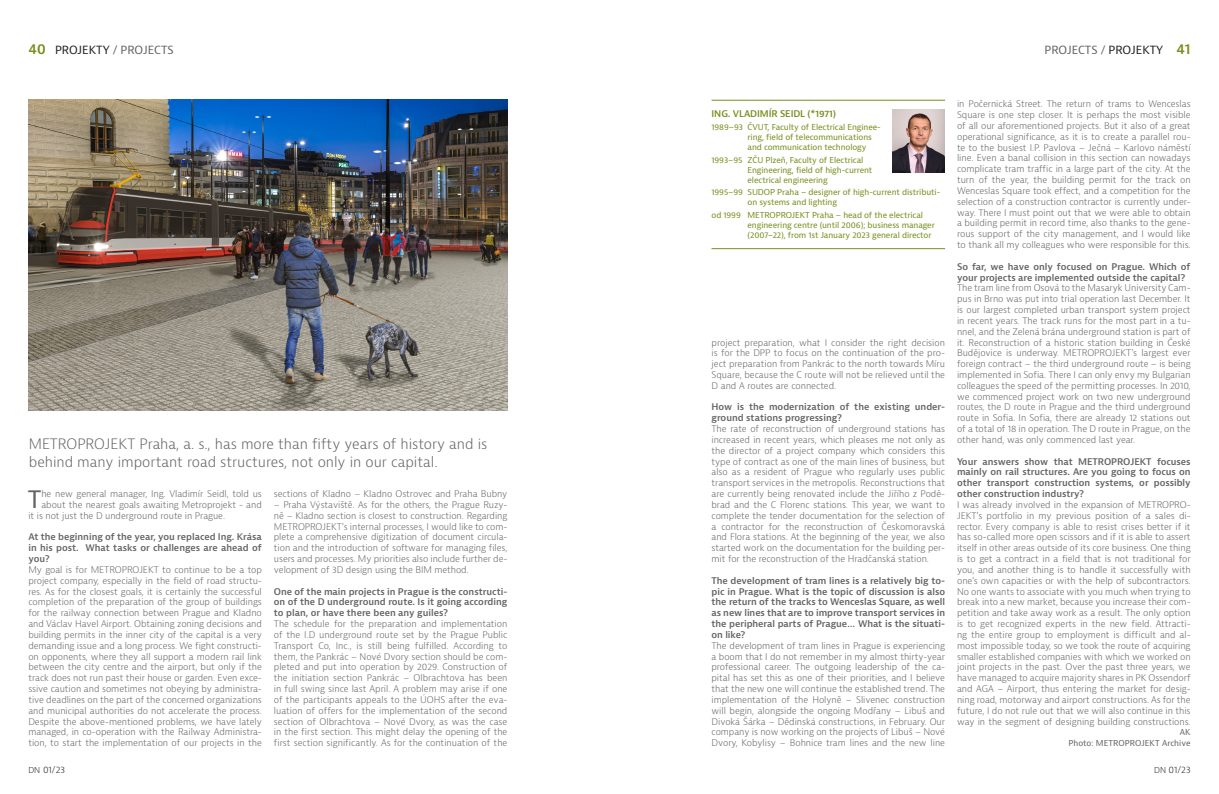
<style>
.page{position:relative;width:1219px;height:794px;background:#fff}
.page>*{position:absolute;margin:0;border:0;box-sizing:border-box;transform-origin:0 0}
.t1{font:23.4px "Bernina Sans";color:#636366}
.t2{font:300 14px/18px "Bernina Sans";color:#636366}
.t3{font:600 14px "Bernina Sans";color:#778e1d}
.t4{font:11px "Bernina Sans";color:#636366}
.chleba_EN{font:300 9px/10.8px "Bernina Sans";letter-spacing:-.005em;color:#636366;text-align:justify}
.chleba_EN-2{font:600 9px/10.8px "Bernina Sans";letter-spacing:-.005em;color:#636366;text-align:justify}
.t5{font:600 9px "Bernina Sans";letter-spacing:-.01em;color:#778e1d}
.t6{font:300 9px "Bernina Sans";color:#231f20}
.t7{font:8px/10px "Bernina Sans";letter-spacing:-.01em;color:#778e1d}
.chleba_EN-3{font:8px "Bernina Sans";letter-spacing:.005em;color:#636366}
.s1{color:#231f20}
.s2{font-size:8px}
</style>
<div class="page">
<img style="left:28px;top:100px;width:479px;height:310px">
<hr style="left:711px;top:100px;width:234px;height:1px;background:#778e1d">
<hr style="left:711px;top:248px;width:234px;height:1px;background:#778e1d">
<img style="left:893px;top:110px;width:52px;height:63px">
<h2 class="t3" style="left:28px;top:39px;width:19px">40</h2>
<h2 class="t3" style="left:1177px;top:39px;width:16px">41</h2>
<p class="t4" style="left:55px;top:42px;width:120px"><span class="s1">PROJEKTY</span> / PROJECTS</p>
<p class="t4" style="left:1044px;top:42px;width:120px">PROJECTS / <span class="s1">PROJEKTY</span></p>
<p class="t2" style="left:29px;top:435px;width:460px">METROPROJEKT Praha, a. s., has more than fifty years of history and is behind many important road structures, not only in our capital.</p>
<p class="chleba_EN" style="left:274px;top:488px;width:235px">sections of Kladno – Kladno Ostrovec and Praha Bubny</p>
<p class="chleba_EN" style="left:274px;top:499px;width:235px">– Praha Výstaviště. As for the others, the Prague Ruzy&shy;ně – Kladno section is closest to construction. Regarding METROPROJEKT’s internal processes, I would like to com&shy;plete a comprehensive digitization of document circula&shy;tion and the introduction of software for managing files, users and processes. My priorities also include further de&shy;velopment of 3D design using the BIM method.</p>
<p class="chleba_EN-2" style="left:274px;top:586px;width:235px">One of the main projects in Prague is the constructi&shy;on of the D underground route. Is it going according to plan, or have there been any guiles?</p>
<p class="chleba_EN" style="left:274px;top:618px;width:235px">The schedule for the preparation and implementation of the I.D underground route set by the Prague Public Transport Co, Inc., is still being fulfilled. According to them, the Pankrác – Nové Dvory section should be com&shy;pleted and put into operation by 2029. Construction of the initiation section Pankrác – Olbrachtova has been in full swing since last April. A problem may arise if one of the participants appeals to the ÚOHS after the eva&shy;luation of offers for the implementation of the second section of Olbrachtova – Nové Dvory, as was the case in the first section. This might delay the opening of the first section significantly. As for the continuation of the</p>
<p class="t1" style="left:28px;top:484px;width:15px">T</p>
<p class="chleba_EN" style="left:41px;top:488px;width:222px">he new general manager, Ing. Vladimír Seidl, told us</p>
<p class="chleba_EN" style="left:41px;top:499px;width:222px">about the nearest goals awaiting Metroprojekt - and</p>
<p class="chleba_EN" style="left:28px;top:510px;width:198px">it is not just the D underground route in Prague.</p>
<p class="chleba_EN-2" style="left:28px;top:532px;width:235px">At the beginning of the year, you replaced Ing. Krása in his post. What tasks or challenges are ahead of you?</p>
<p class="chleba_EN" style="left:28px;top:564px;width:235px">My goal is for METROPROJEKT to continue to be a top project company, especially in the field of road structu&shy;res. As for the closest goals, it is certainly the successful completion of the preparation of the group of buildings for the railway connection between Prague and Kladno and Václav Havel Airport. Obtaining zoning decisions and building permits in the inner city of the capital is a very demanding issue and a long process. We fight constructi&shy;on opponents, where they all support a modern rail link between the city centre and the airport, but only if the track does not run past their house or garden. Even exce&shy;ssive caution and sometimes not obeying by administra&shy;tive deadlines on the part of the concerned organizations and municipal authorities do not accelerate the process.<br>Despite the above-mentioned problems, we have lately managed, in co-operation with the Railway Administra&shy;tion, to start the implementation of our projects in the</p>
<p class="t5" style="left:711px;top:108px;width:126px">ING. VLADIMÍR SEIDL (*1971)</p>
<p class="t7" style="left:747px;top:122px;width:135px;text-indent:-36px">1989–93 ČVUT, Faculty of Electrical Enginee&shy;ring, field of telecommunications and communication technology</p>
<p class="t7" style="left:747px;top:155px;width:126px;text-indent:-36px">1993–95 ZČU Plzeň, Faculty of Electrical<br>Engineering, field of high-current electrical engineering</p>
<p class="t7" style="left:747px;top:188px;width:194px;text-indent:-36px">1995–99 SUDOP Praha – designer of high-current distributi&shy;on systems and lighting</p>
<p class="t7" style="left:747px;top:210px;width:189px;text-indent:-36px">od 1999 METROPROJEKT Praha – head of the electrical engineering centre (until 2006); business manager (2007–22), from 1st January 2023 general director</p>
<p class="chleba_EN" style="left:711px;top:337px;width:235px">project preparation, what I consider the right decision is for the DPP to focus on the continuation of the pro&shy;ject preparation from Pankrác to the north towards Míru Square, because the C route will not be relieved until the D and A routes are connected.</p>
<p class="chleba_EN-2" style="left:711px;top:402px;width:235px">How is the modernization of the existing under&shy;ground stations progressing?</p>
<p class="chleba_EN" style="left:711px;top:423px;width:235px">The rate of reconstruction of underground stations has increased in recent years, which pleases me not only as the director of a project company which considers this type of contract as one of the main lines of business, but also as a resident of Prague who regularly uses public transport services in the metropolis. Reconstructions that are currently being renovated include the Jiřího z Podě&shy;brad and the C Florenc stations. This year, we want to complete the tender documentation for the selection of a contractor for the reconstruction of Českomoravská and Flora stations. At the beginning of the year, we also started work on the documentation for the building per&shy;mit for the reconstruction of the Hradčanská station.</p>
<p class="chleba_EN-2" style="left:711px;top:575px;width:235px">The development of tram lines is a relatively big to&shy;pic in Prague. What is the topic of discussion is also the return of the tracks to Wenceslas Square, as well as new lines that are to improve transport services in the peripheral parts of Prague… What is the situati&shy;on like?</p>
<p class="chleba_EN" style="left:711px;top:640px;width:235px">The development of tram lines in Prague is experiencing a boom that I do not remember in my almost thirty-year professional career. The outgoing leadership of the ca&shy;pital has set this as one of their priorities, and I believe that the new one will continue the established trend. The implementation of the Holyně – Slivenec construction will begin, alongside the ongoing Modřany – Libuš and Divoká Šárka – Dědinská constructions, in February. Our company is now working on the projects of Libuš – Nové Dvory, Kobylisy – Bohnice tram lines and the new line</p>
<p class="chleba_EN" style="left:957px;top:99px;width:235px">in Počernická Street. The return of trams to Wenceslas Square is one step closer. It is perhaps the most visible of all our aforementioned projects. But it also of a great operational significance, as it is to create a parallel rou&shy;te to the busiest I.P. Pavlova – Ječná – Karlovo náměstí line. Even a banal collision in this section can nowadays complicate tram traffic in a large part of the city. At the turn of the year, the building permit for the track on Wenceslas Square took effect, and a competition for the selection of a construction contractor is currently under&shy;way. There I must point out that we were able to obtain a building permit in record time, also thanks to the gene&shy;rous support of the city management, and I would like to thank all my colleagues who were responsible for this.</p>
<p class="chleba_EN-2" style="left:957px;top:261px;width:235px">So far, we have only focused on Prague. Which of your projects are implemented outside the capital?</p>
<p class="chleba_EN" style="left:957px;top:283px;width:235px">The tram line from Osová to the Masaryk University Cam&shy;pus in Brno was put into trial operation last December. It is our largest completed urban transport system project in recent years. The track runs for the most part in a tu&shy;nnel, and the Zelená brána underground station is part of it. Reconstruction of a historic station building in České Budějovice is underway. METROPROJEKT’s largest ever foreign contract – the third underground route – is being implemented in Sofia. There I can only envy my Bulgarian colleagues the speed of the permitting processes. In 2010, we commenced project work on two new underground routes, the D route in Prague and the third underground route in Sofia. In Sofia, there are already 12 stations out of a total of 18 in operation. The D route in Prague, on the other hand, was only commenced last year.</p>
<p class="chleba_EN-2" style="left:957px;top:456px;width:235px">Your answers show that METROPROJEKT focuses mainly on rail structures. Are you going to focus on other transport construction systems, or possibly other construction industry?</p>
<p class="chleba_EN" style="left:957px;top:499px;width:235px">I was already involved in the expansion of METROPRO-JEKT’s portfolio in my previous position of a sales di&shy;rector. Every company is able to resist crises better if it has so-called more open scissors and if it is able to assert itself in other areas outside of its core business. One thing is to get a contract in a field that is not traditional for you, and another thing is to handle it successfully with one’s own capacities or with the help of subcontractors.<br>No one wants to associate with you much when trying to break into a new market, because you increase their com&shy;petition and take away work as a result. The only option is to get recognized experts in the new field. Attracti&shy;ng the entire group to employment is difficult and al&shy;most impossible today, so we took the route of acquiring smaller established companies with which we worked on joint projects in the past. Over the past three years, we have managed to acquire majority shares in PK Ossendorf and AGA – Airport, thus entering the market for desig&shy;ning road, motorway and airport constructions. As for the future, I do not rule out that we will also continue in this way in the segment of designing building constructions.</p>
<p class="chleba_EN-3" style="left:1180px;top:727px;width:12px">AK</p>
<p class="chleba_EN-3" style="left:1068px;top:738px;width:124px">Photo: METROPROJEKT Archive</p>
<p class="t6" style="left:28px;top:764px;width:38px"><span class="s2">DN</span> 01/23</p>
<p class="t6" style="left:1154px;top:764px;width:38px"><span class="s2">DN</span> 01/23</p>
</div>
